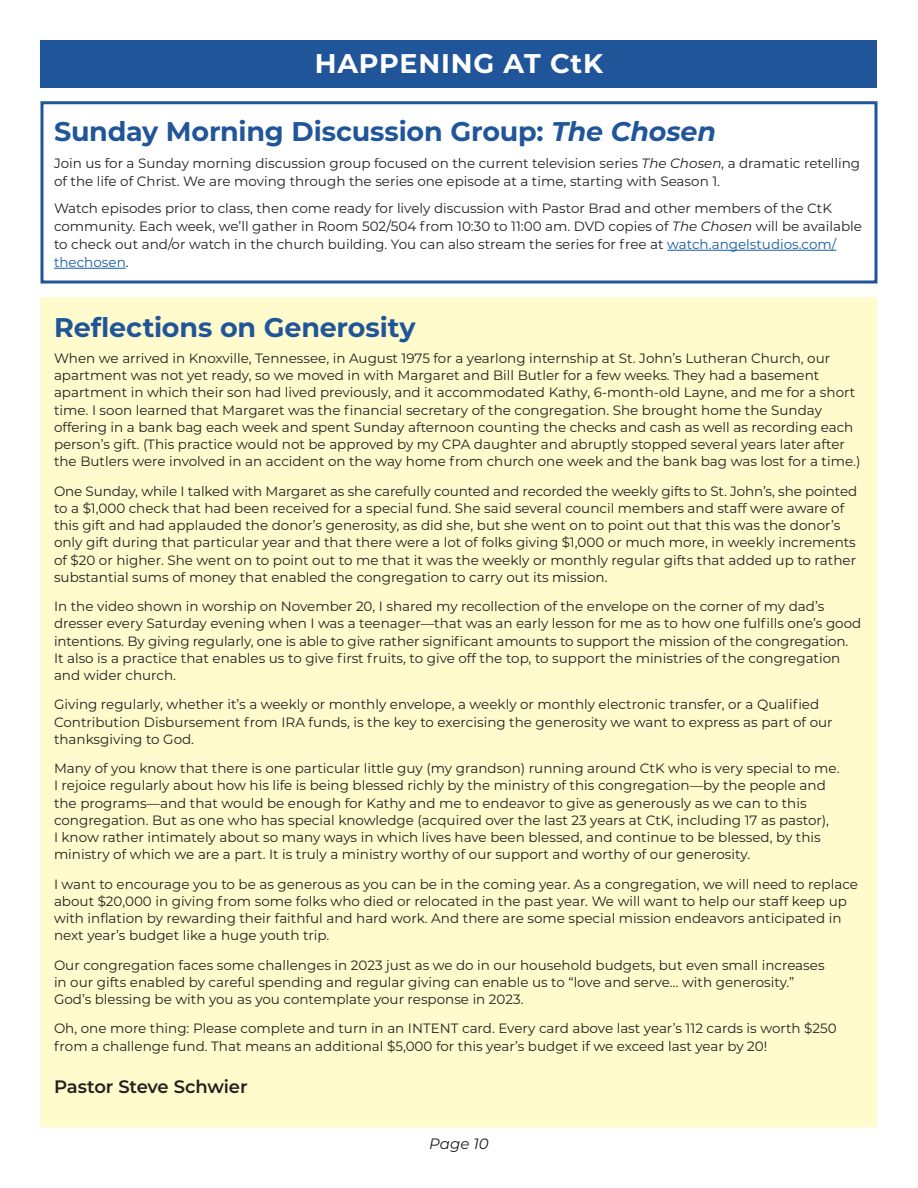
<style>
.page{position:relative;width:918px;height:1188px;background:#fff}
.page>*{position:absolute;margin:0;border:0;box-sizing:border-box;transform-origin:0 0}
.t1{font:700 27px "Montserrat";letter-spacing:-.005em;color:#21559a}
.t2{font:700 27px "Montserrat";letter-spacing:.03em;color:#fff}
.t3{font:600 18px "Montserrat";letter-spacing:-.01em;color:#231f20}
.t4{font:italic 15px "Montserrat";color:#231f20}
.t5{font:13.5px/17.2px "Montserrat";color:#231f20}
.s1{font-style:italic}
.s2{color:#175d9e}
</style>
<div class="page">
<div style="left:40px;top:40px;width:838px;height:48px;background:#21559a"></div>
<div style="left:40px;top:101px;width:838px;height:183px;border:3px solid #21559a"></div>
<hr style="left:667px;top:250px;width:169px;height:1px;background:#175d9e">
<hr style="left:54px;top:268px;width:72px;height:1px;background:#175d9e">
<div style="left:40px;top:297px;width:838px;height:830px;background:#fffbcc;border:3px solid #fffbcc"></div>
<p class="t2" style="left:315px;top:44px;width:290px">HAPPENING AT CtK</p>
<p class="t1" style="left:54px;top:112px;width:664px">Sunday Morning Discussion Group: <span class="s1">The Chosen</span></p>
<p class="t5" style="left:54px;top:154px;width:808px;line-height:18px">Join us for a Sunday morning discussion group focused on the current television series <span class="s1">The Chosen</span>, a dramatic retelling of the life of Christ. We are moving through the series one episode at a time, starting with Season 1.</p>
<p class="t5" style="left:54px;top:199px;width:810px;line-height:18px">Watch episodes prior to class, then come ready for lively discussion with Pastor Brad and other members of the CtK community. Each week, we’ll gather in Room 502/504 from 10:30 to 11:00 am. DVD copies of <span class="s1">The Chosen</span> will be available to check out and/or watch in the church building. You can also stream the series for free at <span class="s2">watch.angelstudios.com/ thechosen</span>.</p>
<p class="t1" style="left:54px;top:308px;width:363px">Reflections on Generosity</p>
<p class="t5" style="left:54px;top:349px;width:808px">When we arrived in Knoxville, Tennessee, in August 1975 for a yearlong internship at St. John’s Lutheran Church, our apartment was not yet ready, so we moved in with Margaret and Bill Butler for a few weeks. They had a basement apartment in which their son had lived previously, and it accommodated Kathy, 6-month-old Layne, and me for a short time. I soon learned that Margaret was the financial secretary of the congregation. She brought home the Sunday offering in a bank bag each week and spent Sunday afternoon counting the checks and cash as well as recording each person’s gift. (This practice would not be approved by my CPA daughter and abruptly stopped several years later after the Butlers were involved in an accident on the way home from church one week and the bank bag was lost for a time.)</p>
<p class="t5" style="left:54px;top:482px;width:805px">One Sunday, while I talked with Margaret as she carefully counted and recorded the weekly gifts to St. John’s, she pointed to a $1,000 check that had been received for a special fund. She said several council members and staff were aware of this gift and had applauded the donor’s generosity, as did she, but she went on to point out that this was the donor’s only gift during that particular year and that there were a lot of folks giving $1,000 or much more, in weekly increments of $20 or higher. She went on to point out to me that it was the weekly or monthly regular gifts that added up to rather substantial sums of money that enabled the congregation to carry out its mission.</p>
<p class="t5" style="left:54px;top:597px;width:809px">In the video shown in worship on November 20, I shared my recollection of the envelope on the corner of my dad’s dresser every Saturday evening when I was a teenager—that was an early lesson for me as to how one fulfills one’s good intentions. By giving regularly, one is able to give rather significant amounts to support the mission of the congregation.<br>It also is a practice that enables us to give first fruits, to give off the top, to support the ministries of the congregation and wider church.</p>
<p class="t5" style="left:54px;top:696px;width:780px">Giving regularly, whether it’s a weekly or monthly envelope, a weekly or monthly electronic transfer, or a Qualified<br>Contribution Disbursement from IRA funds, is the key to exercising the generosity we want to express as part of our thanksgiving to God.</p>
<p class="t5" style="left:54px;top:759px;width:787px">Many of you know that there is one particular little guy (my grandson) running around CtK who is very special to me.<br>I rejoice regularly about how his life is being blessed richly by the ministry of this congregation—by the people and the programs—and that would be enough for Kathy and me to endeavor to give as generously as we can to this congregation. But as one who has special knowledge (acquired over the last 23 years at CtK, including 17 as pastor),<br>I know rather intimately about so many ways in which lives have been blessed, and continue to be blessed, by this ministry of which we are a part. It is truly a ministry worthy of our support and worthy of our generosity.</p>
<p class="t5" style="left:54px;top:875px;width:806px">I want to encourage you to be as generous as you can be in the coming year. As a congregation, we will need to replace about $20,000 in giving from some folks who died or relocated in the past year. We will want to help our staff keep up with inflation by rewarding their faithful and hard work. And there are some special mission endeavors anticipated in next year’s budget like a huge youth trip.</p>
<p class="t5" style="left:54px;top:956px;width:772px">Our congregation faces some challenges in 2023 just as we do in our household budgets, but even small increases in our gifts enabled by careful spending and regular giving can enable us to “love and serve… with generosity.”<br>God’s blessing be with you as you contemplate your response in 2023.</p>
<p class="t5" style="left:54px;top:1020px;width:784px">Oh, one more thing: Please complete and turn in an INTENT card. Every card above last year’s 112 cards is worth $250 from a challenge fund. That means an additional $5,000 for this year’s budget if we exceed last year by 20!</p>
<p class="t3" style="left:54px;top:1073px;width:195px">Pastor Steve Schwier</p>
<p class="t4" style="left:429px;top:1133px;width:61px">Page 10</p>
</div>
